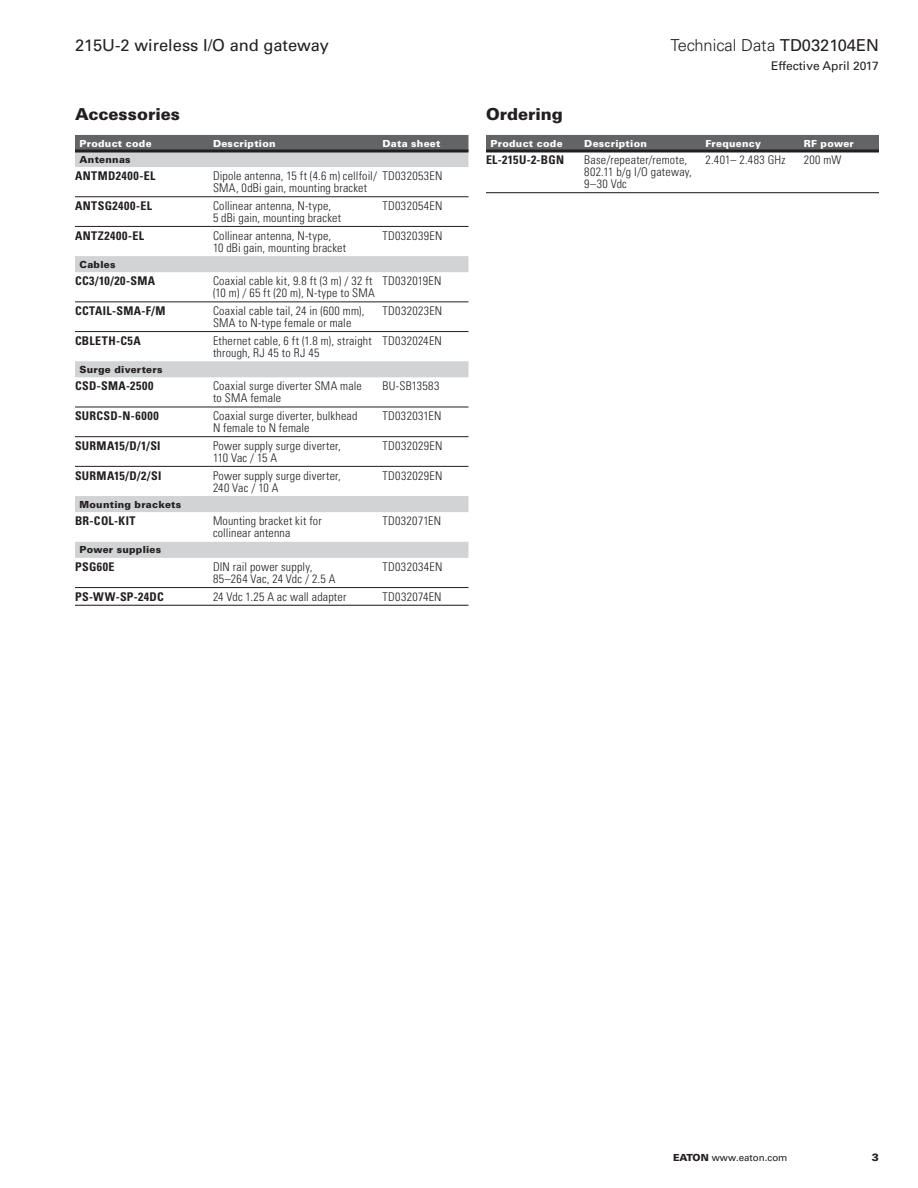
<style>
.page{position:relative;width:918px;height:1188px;background:#fff}
.page>*{position:absolute;margin:0;border:0;box-sizing:border-box;transform-origin:0 0}
.t1{font:16.5px "Univers LT Std";color:#231f20}
.t2{font:300 16.5px "Univers LT Std";color:#231f20}
.t3{font:900 16.5px "Univers LT Std";color:#231f20}
.t4{font:300 condensed 12px/12px "Univers LT Std";letter-spacing:.02em;color:#231f20}
.t5{font:700 condensed 12px "Univers LT Std";letter-spacing:.035em;color:#231f20}
.t6{font:12px "Univers LT Std";color:#231f20}
.t7{font:900 10.5px "Univers LT Std";color:#231f20}
.t8{font:900 9.75px "Univers LT Std";letter-spacing:.03em;color:#fff}
.t9{font:900 9.75px "Univers LT Std";letter-spacing:.025em;color:#231f20}
.t10{font:9.75px "Univers LT Std";color:#231f20}
.s1{font-weight:400}
.s2{font-weight:900}
</style>
<div class="page">
<div style="left:75px;top:135px;width:393px;height:15px;background:#636466"></div>
<svg style="left:75px;top:153px;width:393px;height:405px"></svg>
<hr style="left:75px;top:150px;width:393px;height:3px;background:#231f20">
<hr style="left:75px;top:196px;width:393px;height:1px;background:#231f20">
<hr style="left:75px;top:226px;width:393px;height:1px;background:#231f20">
<hr style="left:75px;top:302px;width:393px;height:1px;background:#231f20">
<hr style="left:75px;top:331px;width:393px;height:1px;background:#231f20">
<hr style="left:75px;top:436px;width:393px;height:1px;background:#231f20">
<hr style="left:75px;top:466px;width:393px;height:1px;background:#231f20">
<hr style="left:75px;top:605px;width:393px;height:1px;background:#231f20">
<hr style="left:75px;top:407px;width:393px;height:1px;background:#231f20">
<hr style="left:75px;top:587px;width:393px;height:1px;background:#231f20">
<div style="left:486px;top:135px;width:393px;height:15px;background:#636466"></div>
<hr style="left:486px;top:150px;width:393px;height:3px;background:#231f20">
<hr style="left:486px;top:192px;width:393px;height:1px;background:#231f20">
<h1 class="t1" style="left:75px;top:39px;width:256px">215U-2 wireless I/O and gateway</h1>
<h1 class="t3" style="left:75px;top:108px;width:107px">Accessories</h1>
<p class="t8" style="left:80px;top:139px;width:74px">Product code</p>
<p class="t8" style="left:213px;top:139px;width:64px">Description</p>
<p class="t8" style="left:383px;top:139px;width:60px">Data sheet</p>
<p class="t9" style="left:80px;top:156px;width:53px">Antennas</p>
<p class="t5" style="left:75px;top:169px;width:82px">ANTMD2400-EL</p>
<p class="t4" style="left:213px;top:171px;width:231px">Dipole antenna, 15 ft (4.6 m) cellfoil/ TD032053EN<br>SMA, 0dBi gain, mounting bracket</p>
<p class="t5" style="left:75px;top:199px;width:79px">ANTSG2400-EL</p>
<p class="t4" style="left:213px;top:201px;width:130px">Collinear antenna, N-type,<br>5 dBi gain, mounting bracket</p>
<p class="t4" style="left:382px;top:201px;width:62px">TD032054EN</p>
<p class="t5" style="left:75px;top:228px;width:71px">ANTZ2400-EL</p>
<p class="t4" style="left:213px;top:230px;width:135px">Collinear antenna, N-type,<br>10 dBi gain, mounting bracket</p>
<p class="t4" style="left:382px;top:230px;width:61px">TD032039EN</p>
<p class="t9" style="left:80px;top:261px;width:38px">Cables</p>
<p class="t5" style="left:75px;top:274px;width:82px">CC3/10/20-SMA</p>
<p class="t4" style="left:213px;top:276px;width:163px">Coaxial cable kit, 9.8 ft (3 m) / 32 ft (10 m) / 65 ft (20 m), N-type to SMA</p>
<p class="t4" style="left:382px;top:276px;width:60px">TD032019EN</p>
<p class="t5" style="left:75px;top:304px;width:92px">CCTAIL-SMA-F/M</p>
<p class="t4" style="left:213px;top:306px;width:153px">Coaxial cable tail, 24 in (600 mm),<br>SMA to N-type female or male</p>
<p class="t4" style="left:382px;top:306px;width:61px">TD032023EN</p>
<p class="t5" style="left:75px;top:334px;width:67px">CBLETH-C5A</p>
<p class="t4" style="left:213px;top:336px;width:160px">Ethernet cable, 6 ft (1.8 m), straight through, RJ 45 to RJ 45</p>
<p class="t4" style="left:382px;top:336px;width:61px">TD032024EN</p>
<p class="t9" style="left:80px;top:366px;width:85px">Surge diverters</p>
<p class="t5" style="left:75px;top:379px;width:80px">CSD-SMA-2500</p>
<p class="t4" style="left:213px;top:381px;width:150px">Coaxial surge diverter SMA male to SMA female</p>
<p class="t4" style="left:382px;top:381px;width:58px">BU-SB13583</p>
<p class="t5" style="left:75px;top:409px;width:85px">SURCSD-N-6000</p>
<p class="t4" style="left:213px;top:411px;width:146px">Coaxial surge diverter, bulkhead<br>N female to N female</p>
<p class="t4" style="left:382px;top:411px;width:60px">TD032031EN</p>
<p class="t5" style="left:75px;top:439px;width:87px">SURMA15/D/1/SI</p>
<p class="t4" style="left:213px;top:441px;width:129px">Power supply surge diverter,<br>110 Vac / 15 A</p>
<p class="t4" style="left:382px;top:441px;width:61px">TD032029EN</p>
<p class="t5" style="left:75px;top:468px;width:88px">SURMA15/D/2/SI</p>
<p class="t4" style="left:213px;top:470px;width:129px">Power supply surge diverter,<br>240 Vac / 10 A</p>
<p class="t4" style="left:382px;top:470px;width:61px">TD032029EN</p>
<p class="t9" style="left:80px;top:501px;width:103px">Mounting brackets</p>
<p class="t5" style="left:75px;top:514px;width:62px">BR-COL-KIT</p>
<p class="t4" style="left:213px;top:516px;width:110px">Mounting bracket kit for collinear antenna</p>
<p class="t4" style="left:382px;top:516px;width:60px">TD032071EN</p>
<p class="t9" style="left:80px;top:546px;width:83px">Power supplies</p>
<p class="t5" style="left:75px;top:560px;width:41px">PSG60E</p>
<p class="t4" style="left:213px;top:562px;width:124px">DIN rail power supply,<br>85–264 Vac, 24 Vdc / 2.5 A</p>
<p class="t4" style="left:382px;top:562px;width:62px">TD032034EN</p>
<p class="t5" style="left:75px;top:590px;width:90px">PS-WW-SP-24DC</p>
<p class="t4" style="left:213px;top:592px;width:135px">24 Vdc 1.25 A ac wall adapter</p>
<p class="t4" style="left:382px;top:592px;width:61px">TD032074EN</p>
<h1 class="t2" style="left:670px;top:39px;width:210px">Technical Data <span class="s1">TD032104EN</span></h1>
<p class="t6" style="left:771px;top:62px;width:109px">Effective April 2017</p>
<h1 class="t3" style="left:486px;top:108px;width:78px">Ordering</h1>
<p class="t8" style="left:490px;top:139px;width:74px">Product code</p>
<p class="t8" style="left:584px;top:139px;width:64px">Description</p>
<p class="t8" style="left:706px;top:139px;width:57px">Frequency</p>
<p class="t8" style="left:804px;top:139px;width:52px">RF power</p>
<p class="t5" style="left:486px;top:153px;width:80px">EL-215U-2-BGN</p>
<p class="t4" style="left:584px;top:155px;width:109px">Base/repeater/remote,<br>802.11 b/g I/O gateway,<br>9–30 Vdc</p>
<p class="t4" style="left:705px;top:155px;width:82px">2.401– 2.483 GHz</p>
<p class="t4" style="left:804px;top:155px;width:39px">200 mW</p>
<p class="t10" style="left:673px;top:1154px;width:116px"><span class="s2">EATON</span> www.eaton.com</p>
<p class="t7" style="left:872px;top:1153px;width:9px">3</p>
</div>
